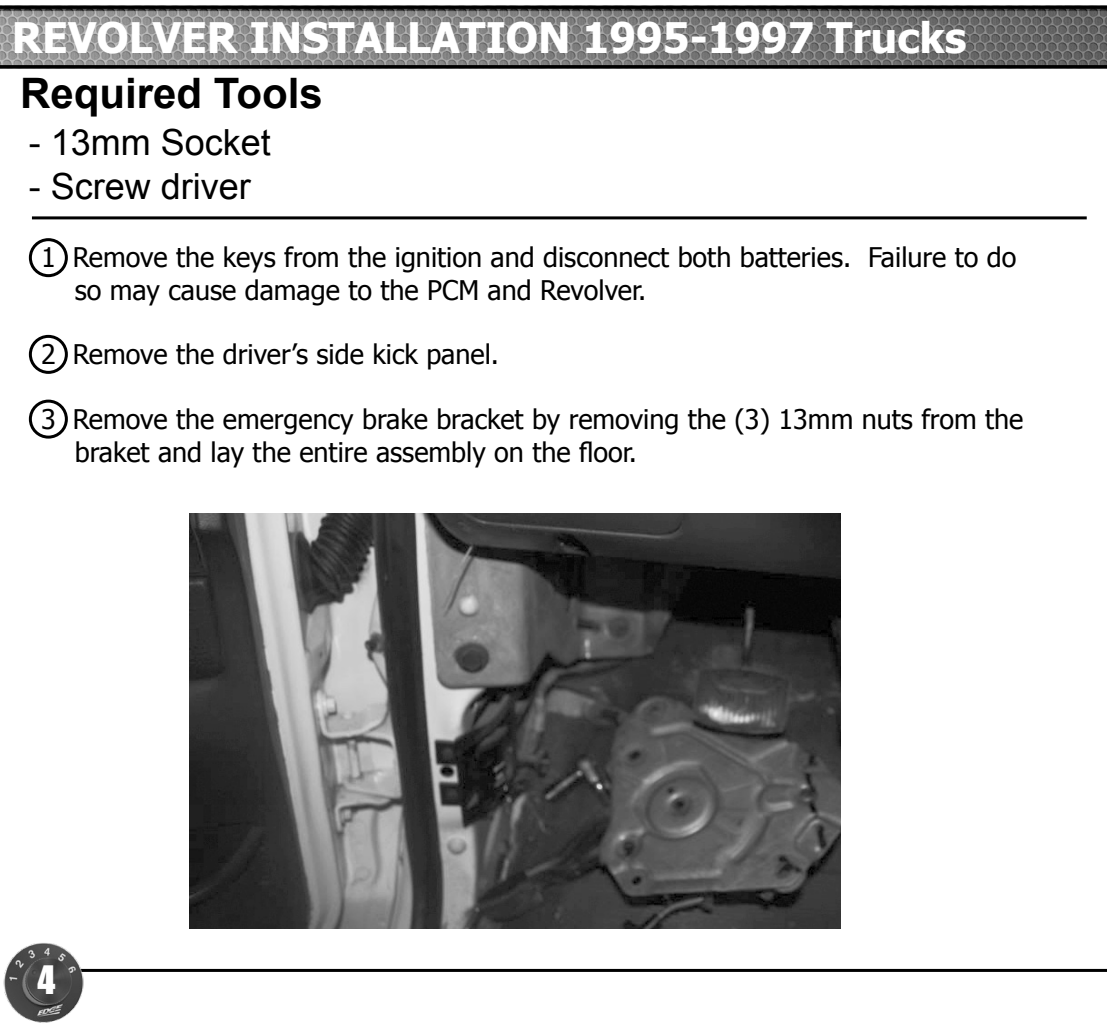
<style>
.page{position:relative;width:1107px;height:1026px;background:#fff}
.page>*{position:absolute;margin:0;border:0;box-sizing:border-box;transform-origin:0 0}
.white_black-bar_titt{font:700 42px "Tahoma";color:#fff}
.Sub_Headings{font:700 42px "Arial";color:#000}
.t1{font:36px "Arial";color:#000}
.t2{font:36px "Impact";color:#fff}
.t3{font:27px/32.4px "Tahoma";color:#000}
</style>
<div class="page">
<div style="left:29px;top:238px;width:39px;height:39px;border:3px solid #000;border-radius:50%"></div>
<div style="left:29px;top:335px;width:39px;height:39px;border:3px solid #000;border-radius:50%"></div>
<div style="left:29px;top:400px;width:39px;height:39px;border:3px solid #000;border-radius:50%"></div>
<hr style="left:32px;top:216px;width:1055px;height:3px;background:#000">
<img style="left:189px;top:513px;width:651px;height:416px">
<hr style="left:51px;top:969px;width:1056px;height:3px;background:#000">
<img style="left:3px;top:943px;width:102px;height:80px">
<svg style="left:0;top:6px;width:1107px;height:62px;background:#747474"></svg>
<p class="white_black-bar_titt" style="left:12px;top:8px;width:956px">REVOLVER INSTALLATION 1995-1997 Trucks</p>
<p class="Sub_Headings" style="left:20px;top:65px;width:304px">Required Tools</p>
<p class="t1" style="left:29px;top:119px;width:244px">- 13mm Socket</p>
<p class="t1" style="left:29px;top:162px;width:224px">- Screw driver</p>
<p class="t3" style="left:75px;top:240px;width:943px;text-indent:-34px">1 Remove the keys from the ignition and disconnect both batteries. Failure to do so may cause damage to the PCM and Revolver.</p>
<p class="t3" style="left:41px;top:337px;width:460px">2 Remove the driver’s side kick panel.</p>
<p class="t3" style="left:75px;top:402px;width:950px;text-indent:-34px">3 Remove the emergency brake bracket by removing the (3) 13mm nuts from the braket and lay the entire assembly on the floor.</p>
<p class="t2" style="left:38px;top:952px;width:19px">4</p>
</div>
